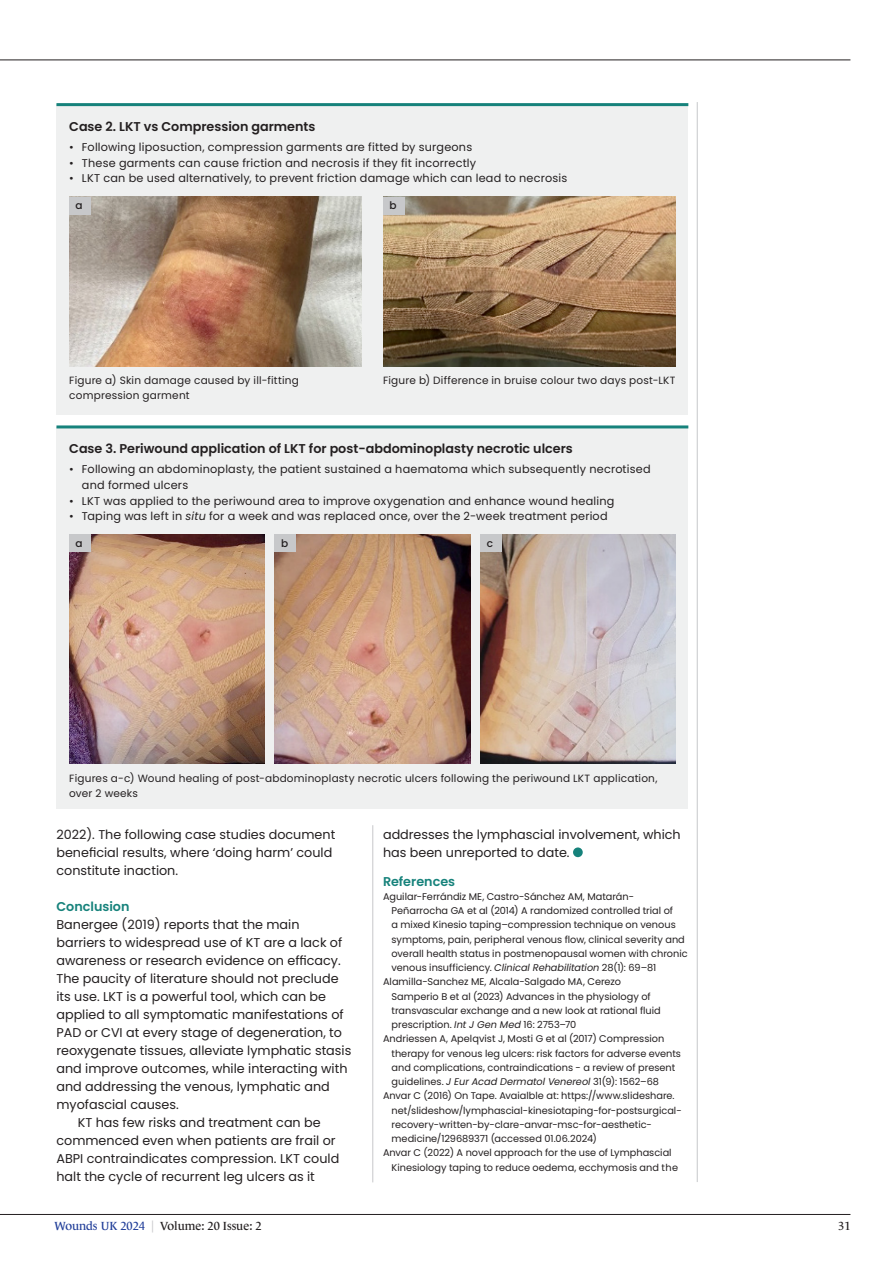
<style>
.page{position:relative;width:893px;height:1263px;background:#fff}
.page>*{position:absolute;margin:0;border:0;box-sizing:border-box;transform-origin:0 0}
.Body_indent{font:12.75px/18px "Poppins";color:#231f20}
.Table_header{font:600 12.75px "Poppins";color:#231f20}
.Sub_header{font:600 12.75px "Poppins";color:#16827b}
.References{font:600 12.75px "Poppins";color:#16827b}
.t1{font:12px "Le Monde Journal Std";color:#231f20}
.t2{font:11.25px/15.8px "Poppins";letter-spacing:.015em;color:#231f20}
.t3{font:10.5px/15px "Poppins";letter-spacing:.02em;color:#231f20}
.t4{font:500 10.5px "Poppins";color:#231f20}
.References-2{font:9.75px/14.2px "Poppins";color:#231f20}
.s1{font-style:italic}
.s2{color:#223f99}
.s3{color:#c7c8ca}
</style>
<div class="page">
<div style="left:56px;top:105px;width:632px;height:310px;background:#eff0f0"></div>
<div style="left:56px;top:427px;width:632px;height:381px;background:#eff0f0"></div>
<hr style="left:56px;top:103px;width:632px;height:3px;background:#16827b">
<hr style="left:56px;top:425px;width:632px;height:3px;background:#16827b">
<img style="left:69px;top:197px;width:293px;height:170px">
<img style="left:69px;top:534px;width:195px;height:229px">
<img style="left:275px;top:534px;width:195px;height:229px">
<img style="left:480px;top:534px;width:196px;height:229px">
<img style="left:383px;top:197px;width:293px;height:170px">
<div style="left:69px;top:197px;width:21px;height:18px;background:#c7c8ca"></div>
<div style="left:69px;top:534px;width:21px;height:18px;background:#c7c8ca"></div>
<div style="left:275px;top:534px;width:21px;height:18px;background:#c7c8ca"></div>
<div style="left:480px;top:534px;width:22px;height:18px;background:#c7c8ca"></div>
<div style="left:383px;top:197px;width:21px;height:18px;background:#c7c8ca"></div>
<div style="left:573px;top:847px;width:10px;height:10px;background:#16827b;border-radius:50%"></div>
<hr style="left:697px;top:102px;width:1px;height:1080px;background:#c7c8ca">
<hr style="left:372px;top:825px;width:1px;height:357px;background:#c7c8ca">
<hr style="left:0;top:1214px;width:850px;height:1px;background:#231f20">
<hr style="left:0;top:60px;width:850px;height:1px;background:#231f20">
<p class="Table_header" style="left:69px;top:119px;width:248px">Case 2. LKT vs Compression garments</p>
<p class="t2" style="left:69px;top:139px;width:404px">• Following liposuction, compression garments are fitted by surgeons</p>
<p class="t2" style="left:69px;top:155px;width:408px">• These garments can cause friction and necrosis if they fit incorrectly</p>
<p class="t2" style="left:69px;top:170px;width:500px">• LKT can be used alternatively, to prevent friction damage which can lead to necrosis</p>
<p class="t4" style="left:76px;top:199px;width:9px">a</p>
<p class="t4" style="left:389px;top:199px;width:9px">b</p>
<p class="t3" style="left:69px;top:372px;width:231px">Figure a) Skin damage caused by ill-fitting compression garment</p>
<p class="t3" style="left:383px;top:372px;width:294px">Figure b) Difference in bruise colour two days post-LKT</p>
<p class="Table_header" style="left:69px;top:441px;width:505px">Case 3. Periwound application of LKT for post-abdominoplasty necrotic ulcers</p>
<p class="t2" style="left:82px;top:461px;width:570px;text-indent:-13px">• Following an abdominoplasty, the patient sustained a haematoma which subsequently necrotised and formed ulcers</p>
<p class="t2" style="left:69px;top:493px;width:547px">• LKT was applied to the periwound area to improve oxygenation and enhance wound healing</p>
<p class="t2" style="left:69px;top:509px;width:540px">• Taping was left in <span class="s1">situ</span> for a week and was replaced once, over the 2-week treatment period</p>
<p class="t4" style="left:76px;top:537px;width:9px">a</p>
<p class="t4" style="left:281px;top:537px;width:9px">b</p>
<p class="t4" style="left:487px;top:537px;width:8px">c</p>
<p class="t3" style="left:69px;top:771px;width:590px">Figures a-c) Wound healing of post-abdominoplasty necrotic ulcers following the periwound LKT application, over 2 weeks</p>
<p class="Body_indent" style="left:56px;top:826px;width:280px">2022). The following case studies document beneficial results, where ‘doing harm’ could constitute inaction.</p>
<p class="Sub_header" style="left:56px;top:899px;width:75px">Conclusion</p>
<p class="Body_indent" style="left:56px;top:916px;width:296px">Banergee (2019) reports that the main barriers to widespread use of KT are a lack of awareness or research evidence on efficacy.<br>The paucity of literature should not preclude its use. LKT is a powerful tool, which can be applied to all symptomatic manifestations of PAD or CVI at every stage of degeneration, to reoxygenate tissues, alleviate lymphatic stasis and improve outcomes, while interacting with and addressing the venous, lymphatic and myofascial causes.</p>
<p class="Body_indent" style="left:56px;top:1114px;width:284px;text-indent:21px">KT has few risks and treatment can be commenced even when patients are frail or ABPI contraindicates compression. LKT could halt the cycle of recurrent leg ulcers as it</p>
<p class="Body_indent" style="left:383px;top:826px;width:299px">addresses the lymphascial involvement, which has been unreported to date.</p>
<p class="References" style="left:383px;top:874px;width:74px">References</p>
<p class="References-2" style="left:392px;top:889px;width:298px;text-indent:-9px">Aguilar-Ferrándiz ME, Castro-Sánchez AM, Matarán-Peñarrocha GA et al (2014) A randomized controlled trial of<br>a mixed Kinesio taping–compression technique on venous symptoms, pain, peripheral venous flow, clinical severity and overall health status in postmenopausal women with chronic venous insufficiency. <span class="s1">Clinical Rehabilitation</span> 28(1): 69–81</p>
<p class="References-2" style="left:392px;top:975px;width:271px;text-indent:-9px">Alamilla-Sanchez ME, Alcala-Salgado MA, Cerezo Samperio B et al (2023) Advances in the physiology of transvascular exchange and a new look at rational fluid prescription. <span class="s1">Int J Gen Med</span> 16: 2753–70</p>
<p class="References-2" style="left:392px;top:1032px;width:291px;text-indent:-9px">Andriessen A, Apelqvist J, Mosti G et al (2017) Compression therapy for venous leg ulcers: risk factors for adverse events and complications, contraindications - a review of present guidelines. <span class="s1">J Eur Acad Dermatol Venereol</span> 31(9): 1562–68</p>
<p class="References-2" style="left:392px;top:1089px;width:292px;text-indent:-9px">Anvar C (2016) On Tape. Avaialble at: https://www.slideshare. net/slideshow/lymphascial-kinesiotaping-for-postsurgical&shy;recovery-written-by-clare-anvar-msc-for-aesthetic&shy;medicine/129689371 (accessed 01.06.2024)</p>
<p class="References-2" style="left:392px;top:1146px;width:288px;text-indent:-9px">Anvar C (2022) A novel approach for the use of Lymphascial<br>Kinesiology taping to reduce oedema, ecchymosis and the</p>
<p class="t1" style="left:54px;top:1219px;width:209px"><span class="s2">Wounds UK 2024</span> <span class="s3">|</span> Volume: 20 Issue: 2</p>
<p class="t1" style="left:838px;top:1219px;width:14px">31</p>
</div>
